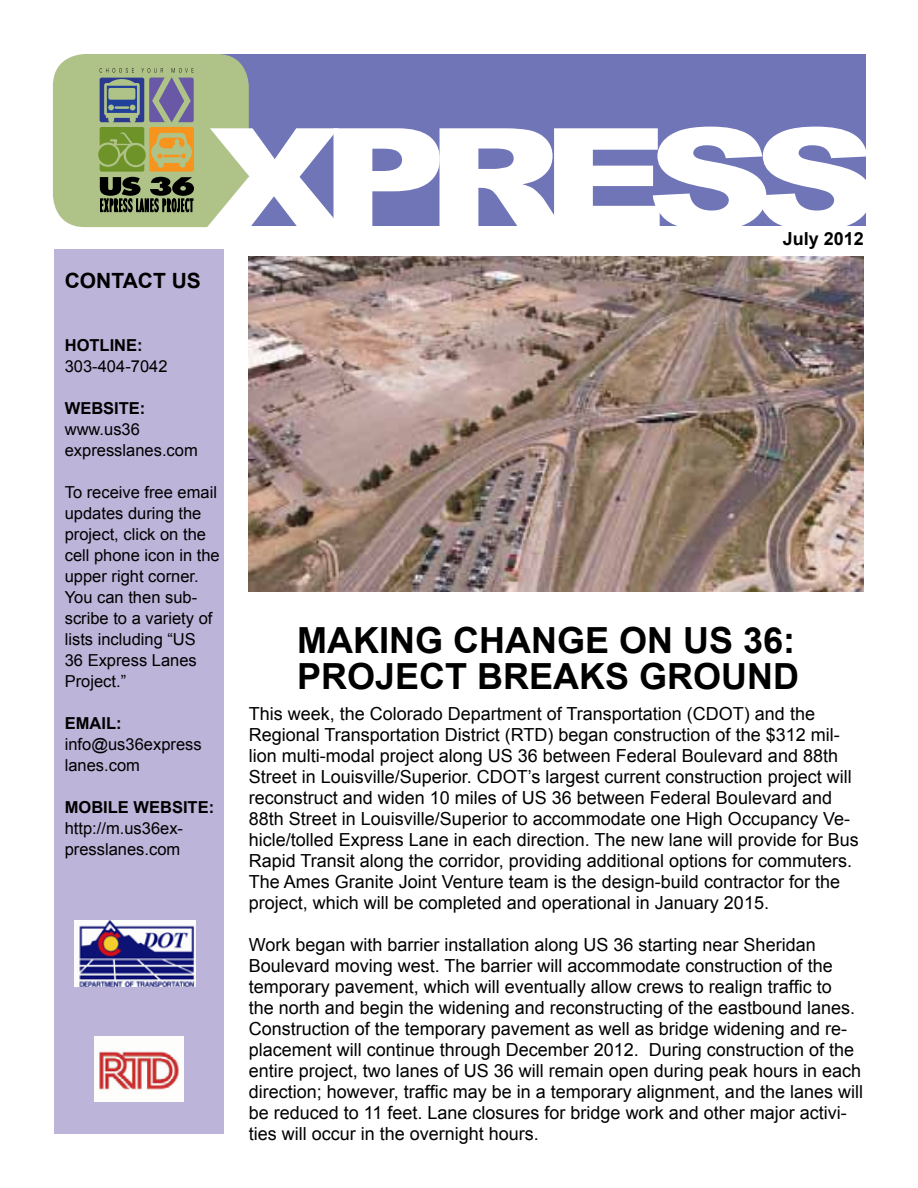
<style>
.page{position:relative;width:918px;height:1188px;background:#fff}
.page>*{position:absolute;margin:0;border:0;box-sizing:border-box;transform-origin:0 0}
.t1{font:900 139.95px "Arial";letter-spacing:-.12em;color:#fff;scale:1.25 1}
.t2{font:700 36px/36px "Arial";color:#000}
.t3{font:700 21px "Arial";color:#000}
.t4{font:18px/21px "Arial";color:#000}
.t5{font:700 18px "Arial";color:#000}
.t6{font:16.5px/21px "Arial";color:#000}
.t7{font:700 16.5px "Arial";color:#000}
</style>
<div class="page">
<div style="left:54px;top:250px;width:170px;height:884px;background:#bcb4d9"></div>
<img style="left:249px;top:257px;width:615px;height:335px">
<div style="left:159px;top:54px;width:706px;height:171px;background:#6f75b7"></div>
<div style="left:53px;top:54px;width:196px;height:173px;background:#afc388;border-radius:32px"></div>
<svg style="left:99px;top:68px;width:99px;height:160px"></svg>
<img style="left:95px;top:1037px;width:88px;height:64px">
<img style="left:75px;top:920px;width:121px;height:67px">
<h1 class="t1" style="left:206px;top:77px;width:540px">XPRESS</h1>
<p class="t5" style="left:783px;top:227px;width:83px">JULY 2012</p>
<p class="t3" style="left:65px;top:266px;width:138px">CONTACT US</p>
<p class="t7" style="left:65px;top:334px;width:79px">HOTLINE:</p>
<p class="t6" style="left:65px;top:355px;width:104px">303-404-7042</p>
<p class="t7" style="left:65px;top:397px;width:82px">WEBSITE:</p>
<p class="t6" style="left:65px;top:418px;width:134px">www.us36 expresslanes.com</p>
<p class="t6" style="left:65px;top:481px;width:157px">To receive free email updates during the project, click on the cell phone icon in the upper right corner.<br>You can then sub&shy;scribe to a variety of lists including “US<br>36 Express Lanes<br>Project.”</p>
<p class="t7" style="left:65px;top:712px;width:58px">EMAIL:</p>
<p class="t6" style="left:65px;top:733px;width:138px">info@us36express lanes.com</p>
<p class="t7" style="left:65px;top:796px;width:151px">MOBILE WEBSITE:</p>
<p class="t6" style="left:65px;top:817px;width:120px">http://m.us36ex&shy;presslanes.com</p>
<h2 class="t2" style="left:297px;top:623px;width:500px">MAKING CHANGE ON US 36:<br>PROJECT</h2>
<h2 class="t2" style="left:477px;top:659px;width:323px">BREAKS GROUND</h2>
<p class="t4" style="left:249px;top:703px;width:611px">This week, the Colorado Department of Transportation (CDOT) and the Regional Transportation District (RTD) began construction of the $312 mil&shy;lion multi-modal project along US 36 between Federal Boulevard and 88th Street in Louisville/Superior. CDOT’s largest current construction project will reconstruct and widen 10 miles of US 36 between Federal Boulevard and 88th Street in Louisville/Superior to accommodate one High Occupancy Ve&shy;hicle/tolled Express Lane in each direction. The new lane will provide for Bus Rapid Transit along the corridor, providing additional options for commuters.<br>The Ames Granite Joint Venture team is the design-build contractor for the project, which will be completed and operational in January 2015.</p>
<p class="t4" style="left:249px;top:934px;width:616px">Work began with barrier installation along US 36 starting near Sheridan Boulevard moving west. The barrier will accommodate construction of the temporary pavement, which will eventually allow crews to realign traffic to<br>the north and begin the widening and reconstructing of the eastbound lanes.<br>Construction of the temporary pavement as well as bridge widening and re&shy;placement will continue through December 2012. During construction of the entire project, two lanes of US 36 will remain open during peak hours in each direction; however, traffic may be in a temporary alignment, and the lanes will be reduced to 11 feet. Lane closures for bridge work and other major activi&shy;ties will occur in the overnight hours.</p>
</div>
